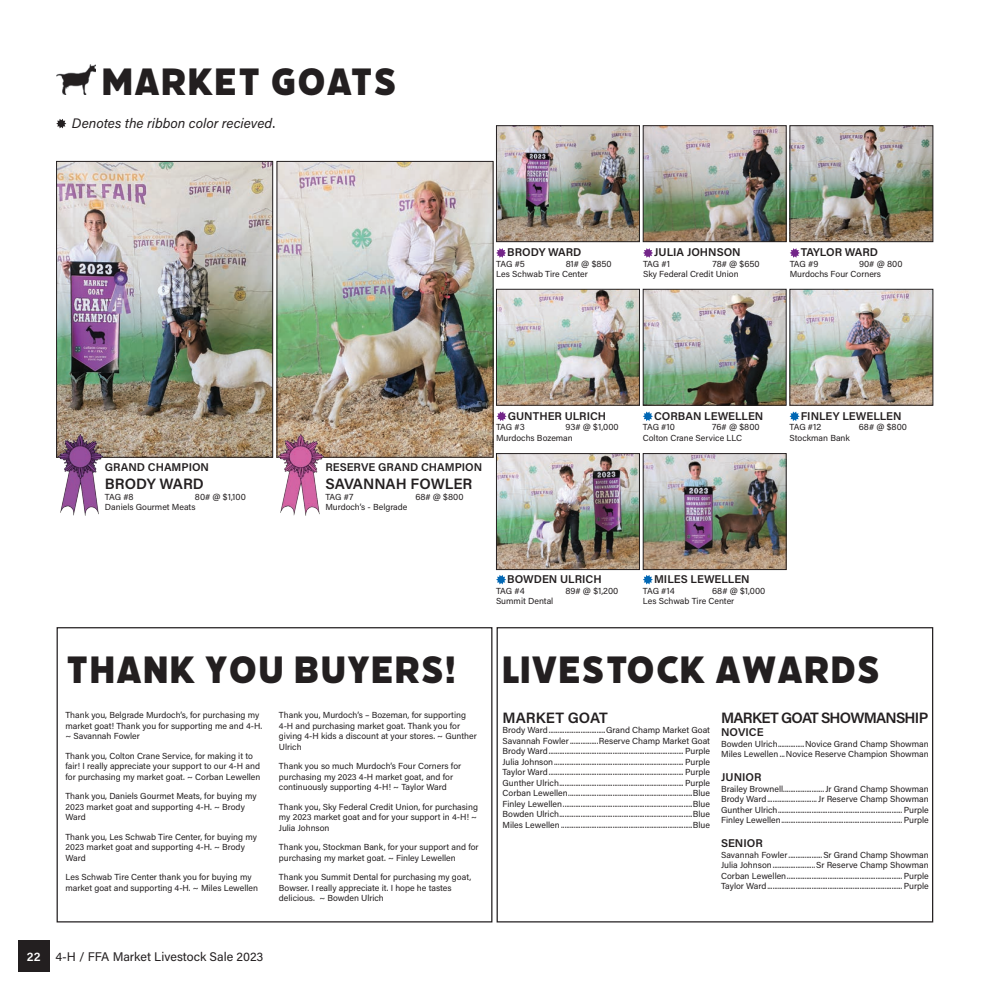
<style>
.page{position:relative;width:990px;height:990px;background:#fff}
.page>*{position:absolute;margin:0;border:0;box-sizing:border-box;transform-origin:0 0}
.t1{font:42.5px "Filicudi Solid";color:#231f20}
.t2{font:600 15px "Acumin Pro";letter-spacing:-.02em;color:#231f20}
.t3{font:600 15px "Acumin Pro";letter-spacing:-.05em;color:#231f20}
.t4{font:600 15px "Acumin Pro";color:#231f20}
.t5{font:italic 13.75px "Acumin Pro";color:#231f20}
.t6{font:12.5px "Acumin Pro";color:#231f20}
.t7{font:600 11.25px "Acumin Pro";color:#231f20}
.t8{font:8.75px/10.5px "Acumin Pro";color:#231f20}
.s1{font-style:normal}
.s2{font-weight:600;color:#fff}
</style>
<div class="page">
<div style="left:18px;top:941px;width:31px;height:31px;background:#231f20"></div>
<img style="left:58px;top:163px;width:213px;height:293px">
<div style="left:56px;top:161px;width:217px;height:297px;border:1px solid #231f20"></div>
<img style="left:279px;top:163px;width:212px;height:293px">
<div style="left:277px;top:161px;width:216px;height:297px;border:1px solid #231f20"></div>
<img style="left:498px;top:127px;width:140px;height:113px">
<div style="left:496px;top:125px;width:144px;height:117px;border:1px solid #231f20"></div>
<img style="left:645px;top:127px;width:140px;height:113px">
<div style="left:643px;top:125px;width:144px;height:117px;border:1px solid #231f20"></div>
<img style="left:792px;top:127px;width:139px;height:113px">
<div style="left:790px;top:125px;width:143px;height:117px;border:1px solid #231f20"></div>
<img style="left:498px;top:291px;width:140px;height:113px">
<div style="left:496px;top:289px;width:144px;height:117px;border:1px solid #231f20"></div>
<img style="left:645px;top:291px;width:140px;height:113px">
<div style="left:643px;top:289px;width:144px;height:117px;border:1px solid #231f20"></div>
<img style="left:792px;top:291px;width:139px;height:113px">
<div style="left:790px;top:289px;width:143px;height:117px;border:1px solid #231f20"></div>
<img style="left:498px;top:455px;width:140px;height:113px">
<div style="left:496px;top:453px;width:144px;height:117px;border:1px solid #231f20"></div>
<img style="left:645px;top:455px;width:140px;height:113px">
<div style="left:643px;top:453px;width:144px;height:117px;border:1px solid #231f20"></div>
<svg style="left:496px;top:248px;width:10px;height:10px"></svg>
<svg style="left:643px;top:248px;width:10px;height:10px"></svg>
<svg style="left:790px;top:248px;width:10px;height:10px"></svg>
<svg style="left:497px;top:412px;width:10px;height:9px"></svg>
<svg style="left:643px;top:412px;width:10px;height:9px"></svg>
<svg style="left:790px;top:412px;width:10px;height:9px"></svg>
<svg style="left:496px;top:575px;width:10px;height:9px"></svg>
<svg style="left:643px;top:575px;width:10px;height:9px"></svg>
<div style="left:57px;top:627px;width:435px;height:295px;border:1px solid #231f20"></div>
<svg style="left:56px;top:119px;width:10px;height:9px"></svg>
<div style="left:497px;top:627px;width:436px;height:295px;border:1px solid #231f20"></div>
<img style="left:56px;top:432px;width:49px;height:84px">
<img style="left:277px;top:432px;width:48px;height:84px">
<img style="left:56px;top:65px;width:40px;height:30px">
<h1 class="t1" style="left:101px;top:56px;width:297px">MARKET GOATS</h1>
<h3 class="t5" style="left:72px;top:114px;width:205px">Denotes the ribbon color recieved<span class="s1">.</span></h3>
<p class="t7" style="left:507px;top:245px;width:76px">BRODY WARD</p>
<p class="t8" style="left:496px;top:258px;width:30px">TAG #5</p>
<p class="t8" style="left:496px;top:258px;width:117px;text-indent:69px">81# @ $850<br>Les Schwab Tire Center</p>
<p class="t7" style="left:654px;top:245px;width:88px">JULIA JOHNSON</p>
<p class="t8" style="left:643px;top:258px;width:28px">TAG #1</p>
<p class="t8" style="left:643px;top:258px;width:118px;text-indent:69px">78# @ $650<br>Sky Federal Credit Union</p>
<p class="t7" style="left:801px;top:245px;width:79px">TAYLOR WARD</p>
<p class="t8" style="left:790px;top:258px;width:30px">TAG #9</p>
<p class="t8" style="left:790px;top:258px;width:114px;text-indent:69px">90# @ 800<br>Murdochs Four Corners</p>
<p class="t7" style="left:105px;top:460px;width:106px">GRAND CHAMPION</p>
<h2 class="t2" style="left:105px;top:474px;width:100px">BRODY WARD</h2>
<p class="t8" style="left:105px;top:491px;width:30px">TAG #8</p>
<p class="t8" style="left:105px;top:491px;width:142px;text-indent:90px">80# @ $1,100<br>Daniels Gourmet Meats</p>
<p class="t7" style="left:325px;top:460px;width:158px">RESERVE GRAND CHAMPION</p>
<h2 class="t2" style="left:325px;top:474px;width:149px">SAVANNAH FOWLER</h2>
<p class="t8" style="left:325px;top:491px;width:30px">TAG #7</p>
<p class="t8" style="left:415px;top:491px;width:50px">68# @ $800</p>
<p class="t8" style="left:325px;top:502px;width:84px">Murdoch’s - Belgrade</p>
<p class="t7" style="left:508px;top:408px;width:100px">GUNTHER ULRICH</p>
<p class="t8" style="left:496px;top:422px;width:30px">TAG #3</p>
<p class="t8" style="left:496px;top:422px;width:124px;text-indent:69px">93# @ $1,000<br>Murdochs Bozeman</p>
<p class="t7" style="left:654px;top:408px;width:111px">CORBAN LEWELLEN</p>
<p class="t8" style="left:643px;top:422px;width:34px">TAG #10</p>
<p class="t8" style="left:643px;top:422px;width:118px;text-indent:69px">76# @ $800<br>Colton Crane Service LLC</p>
<p class="t7" style="left:801px;top:408px;width:102px">FINLEY LEWELLEN</p>
<p class="t8" style="left:790px;top:422px;width:33px">TAG #12</p>
<p class="t8" style="left:859px;top:422px;width:50px">68# @ $800</p>
<p class="t8" style="left:790px;top:432px;width:62px">Stockman Bank</p>
<p class="t7" style="left:507px;top:571px;width:96px">BOWDEN ULRICH</p>
<p class="t8" style="left:496px;top:585px;width:30px">TAG #4</p>
<p class="t8" style="left:565px;top:585px;width:54px">89# @ $1,200</p>
<p class="t8" style="left:496px;top:595px;width:59px">Summit Dental</p>
<p class="t7" style="left:654px;top:571px;width:97px">MILES LEWELLEN</p>
<p class="t8" style="left:643px;top:585px;width:33px">TAG #14</p>
<p class="t8" style="left:643px;top:585px;width:124px;text-indent:69px">68# @ $1,000<br>Les Schwab Tire Center</p>
<h1 class="t1" style="left:65px;top:645px;width:392px">THANK YOU BUYERS!</h1>
<p class="t8" style="left:65px;top:709px;width:198px">Thank you, Belgrade Murdoch’s, for purchasing my market goat! Thank you for supporting me and 4-H. ~ Savannah Fowler</p>
<p class="t8" style="left:65px;top:750px;width:196px">Thank you, Colton Crane Service, for making it to fair! I really appreciate your support to our 4-H and for purchasing my market goat. ~ Corban Lewellen</p>
<p class="t8" style="left:65px;top:790px;width:193px">Thank you, Daniels Gourmet Meats, for buying my<br>2023 market goat and supporting 4-H. ~ Brody<br>Ward</p>
<p class="t8" style="left:65px;top:831px;width:193px">Thank you, Les Schwab Tire Center, for buying my<br>2023 market goat and supporting 4-H. ~ Brody<br>Ward</p>
<p class="t8" style="left:65px;top:871px;width:194px">Les Schwab Tire Center thank you for buying my market goat and supporting 4-H. ~ Miles Lewellen</p>
<p class="t8" style="left:279px;top:709px;width:199px">Thank you, Murdoch’s – Bozeman, for supporting 4-H and purchasing market goat. Thank you for giving 4-H kids a discount at your stores. ~ Gunther Ulrich</p>
<p class="t8" style="left:279px;top:760px;width:184px">Thank you so much Murdoch’s Four Corners for purchasing my 2023 4-H market goat, and for continuously supporting 4-H! ~ Taylor Ward</p>
<p class="t8" style="left:279px;top:801px;width:201px;text-align:justify">Thank you, Sky Federal Credit Union, for purchasing my 2023 market goat and for your support in 4-H! ~ Julia Johnson</p>
<p class="t8" style="left:279px;top:841px;width:201px">Thank you, Stockman Bank, for your support and for purchasing my market goat. ~ Finley Lewellen</p>
<p class="t8" style="left:279px;top:871px;width:194px">Thank you Summit Dental for purchasing my goat,<br>Bowser. I really appreciate it. I hope he tastes delicious. ~ Bowden Ulrich</p>
<h3 class="t6" style="left:27px;top:948px;width:238px"><span class="s2">22</span> 4-H / FFA Market Livestock Sale 2023</h3>
<h1 class="t1" style="left:502px;top:645px;width:380px">LIVESTOCK AWARDS</h1>
<h2 class="t4" style="left:503px;top:707px;width:107px">MARKET GOAT</h2>
<p class="t8" style="left:503px;top:724px;width:209px;text-align:justify">Brody Ward................................Grand Champ Market Goat Savannah Fowler................Reserve Champ Market Goat Brody Ward............................................................................ Purple Julia Johnson......................................................................... Purple Taylor Ward............................................................................ Purple Gunther Ulrich...................................................................... Purple Corban Lewellen......................................................................Blue Finley Lewellen.........................................................................Blue Bowden Ulrich...........................................................................Blue Miles Lewellen ..........................................................................Blue</p>
<h2 class="t3" style="left:721px;top:707px;width:209px">MARKET GOAT SHOWMANSHIP</h2>
<p class="t7" style="left:721px;top:724px;width:44px">NOVICE</p>
<p class="t8" style="left:721px;top:738px;width:209px">Bowden Ulrich...............Novice Grand Champ Showman<br>Miles Lewellen ...Novice Reserve Champion Showman</p>
<p class="t7" style="left:721px;top:769px;width:42px">JUNIOR</p>
<p class="t8" style="left:721px;top:783px;width:209px;text-align:justify">Brailey Brownell....................... Jr Grand Champ Showman Brody Ward............................Jr Reserve Champ Showman Gunther Ulrich...................................................................... Purple Finley Lewellen.................................................................... Purple</p>
<p class="t7" style="left:721px;top:835px;width:43px">SENIOR</p>
<p class="t8" style="left:721px;top:849px;width:209px;text-align:justify">Savannah Fowler...................Sr Grand Champ Showman Julia Johnson........................Sr Reserve Champ Showman Corban Lewellen................................................................. Purple Taylor Ward............................................................................ Purple</p>
</div>
